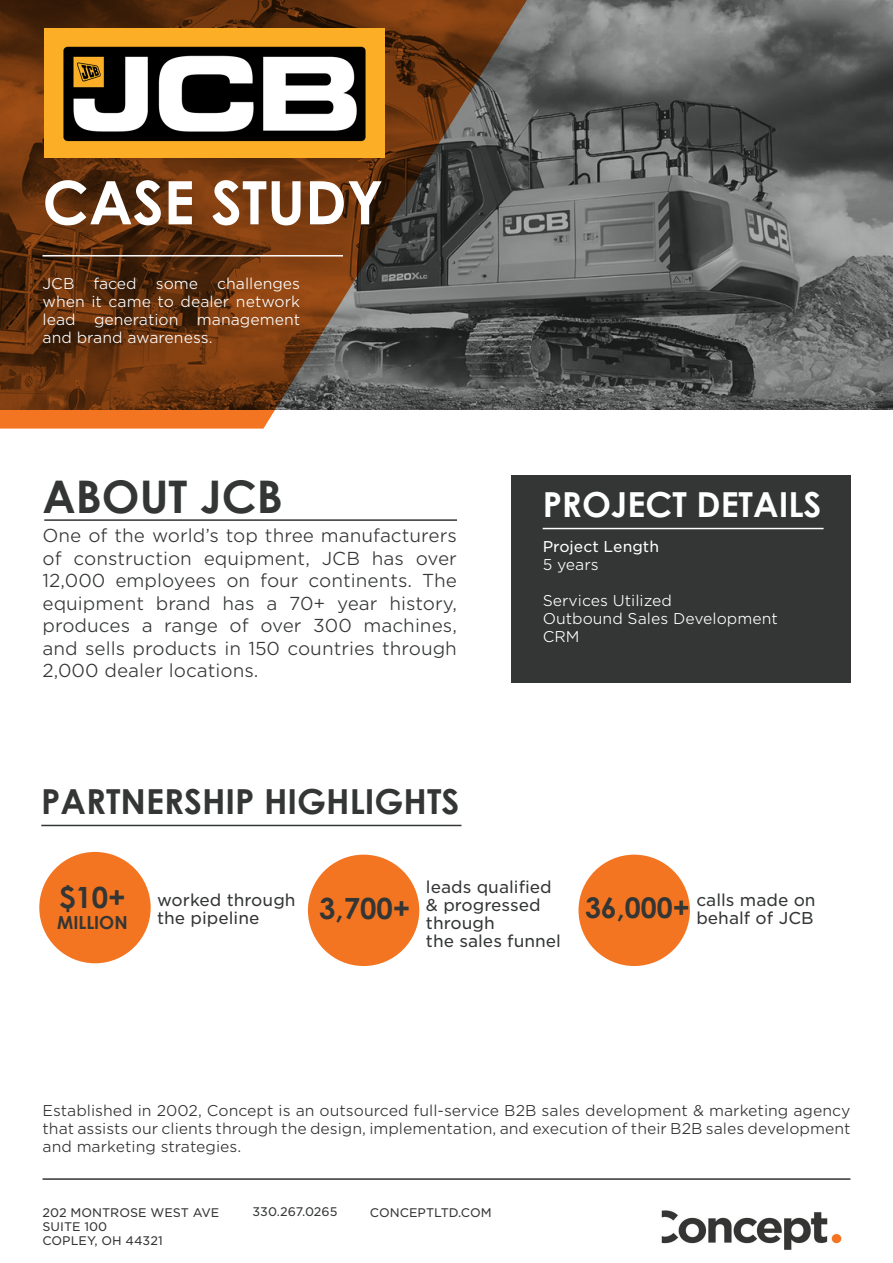
<style>
.page{position:relative;width:893px;height:1263px;background:#fff}
.page>*{position:absolute;margin:0;border:0;box-sizing:border-box;transform-origin:0 0}
.Text_Left_Justify{font:700 60px "Century Gothic";color:#fff}
.Text_Left_Justify-2{font:700 45px "Century Gothic";color:#333635}
.Text_Left_Justify-3{font:700 34.5px "Century Gothic";color:#333635}
.Text_Left_Justify-4{font:700 34.5px "Century Gothic";color:#fff}
.Text_Left_Justify-5{font:700 29.25px "Century Gothic";color:#333635}
.Text_Left_Justify-6{font:700 28.5px "Century Gothic";color:#333635}
.Text_Left_Justify-7{font:300 18px/22.5px "Gotham S Sm";color:#333635;text-align:justify}
.Text_Left_Justify-8{font:700 18px "Century Gothic";color:#333635}
.Text_Left_Justify-9{font:16.5px/18px "Gotham S Sm";color:#333635}
.Text_Left_Justify-10{font:300 15px/18px "Gotham S Sm";color:#312f30;text-align:justify}
.Text_Left_Justify-11{font:300 15px/18px "Gotham S Sm";color:#fff;text-align:justify}
.t1{font:15px "Gotham S Sm";color:#fff}
.t2{font:12px "Gotham S Sm";color:#353636}
</style>
<div class="page">
<svg style="left:527px;top:1px;width:366px;height:301px;background:#666968"></svg>
<svg style="left:527px;top:302px;width:366px;height:108px;background:#515453"></svg>
<hr style="left:43px;top:1178px;width:807px;height:2px;background:#333635">
<svg style="left:0;top:0;width:527px;height:429px;background:#6a452a"></svg>
<div style="left:511px;top:476px;width:339px;height:207px;background:#333635"></div>
<hr style="left:43px;top:255px;width:300px;height:2px;background:#fff">
<hr style="left:543px;top:528px;width:281px;height:1px;background:#fff">
<hr style="left:44px;top:519px;width:413px;height:2px;background:#333635">
<div style="left:39px;top:852px;width:112px;height:111px;background:#f47521;border-radius:50%"></div>
<hr style="left:41px;top:825px;width:420px;height:1px;background:#333635">
<img style="left:44px;top:28px;width:340px;height:129px">
<div style="left:308px;top:855px;width:111px;height:111px;background:#f47521;border-radius:50%"></div>
<div style="left:578px;top:855px;width:112px;height:111px;background:#f47521;border-radius:50%"></div>
<img style="left:661px;top:1210px;width:181px;height:40px">
<p class="Text_Left_Justify" style="left:43px;top:157px;width:342px">CASE STUDY</p>
<p class="Text_Left_Justify-11" style="left:43px;top:275px;width:33px">JCB</p>
<p class="Text_Left_Justify-11" style="left:93px;top:275px;width:45px">faced</p>
<p class="Text_Left_Justify-11" style="left:156px;top:275px;width:44px">some</p>
<p class="Text_Left_Justify-11" style="left:43px;top:275px;width:259px;text-indent:175px">challenges when it came to dealer network lead generation management and brand awareness.</p>
<p class="Text_Left_Justify-2" style="left:43px;top:462px;width:242px">ABOUT JCB</p>
<p class="Text_Left_Justify-4" style="left:543px;top:478px;width:280px">PROJECT DETAILS</p>
<p class="Text_Left_Justify-7" style="left:43px;top:524px;width:416px">One of the world’s top three manufacturers of construction equipment, JCB has over 12,000 employees on four continents. The equipment brand has a 70+ year history, produces a range of over 300 machines, and sells products in 150 countries through 2,000 dealer locations.</p>
<p class="Text_Left_Justify-3" style="left:41px;top:775px;width:420px">PARTNERSHIP HIGHLIGHTS</p>
<p class="t1" style="left:543px;top:536px;width:118px">Project Length</p>
<p class="Text_Left_Justify-11" style="left:543px;top:555px;width:58px">5 years</p>
<p class="Text_Left_Justify-11" style="left:543px;top:591px;width:131px">Services Utilized</p>
<p class="Text_Left_Justify-11" style="left:543px;top:609px;width:237px">Outbound Sales Development</p>
<p class="Text_Left_Justify-11" style="left:543px;top:627px;width:38px">CRM</p>
<p class="Text_Left_Justify-5" style="left:59px;top:875px;width:68px">$10+</p>
<p class="Text_Left_Justify-8" style="left:57px;top:909px;width:72px">MILLION</p>
<p class="Text_Left_Justify-9" style="left:157px;top:890px;width:140px">worked through the pipeline</p>
<p class="Text_Left_Justify-9" style="left:426px;top:877px;width:127px">leads qualified &amp; progressed through</p>
<p class="Text_Left_Justify-9" style="left:426px;top:931px;width:137px">the sales funnel</p>
<p class="Text_Left_Justify-5" style="left:319px;top:886px;width:93px">3,700+</p>
<p class="Text_Left_Justify-9" style="left:696px;top:890px;width:121px">calls made on</p>
<p class="Text_Left_Justify-6" style="left:585px;top:886px;width:106px">36,000+</p>
<p class="Text_Left_Justify-9" style="left:696px;top:908px;width:119px">behalf of JCB</p>
<p class="Text_Left_Justify-10" style="left:43px;top:1101px;width:809px">Established in 2002, Concept is an outsourced full-service B2B sales development &amp; marketing agency that assists our clients through the design, implementation, and execution of their B2B sales development and marketing strategies.</p>
<p class="t2" style="left:43px;top:1204px;width:178px">202 MONTROSE WEST AVE</p>
<p class="t2" style="left:43px;top:1218px;width:66px">SUITE 100</p>
<p class="t2" style="left:43px;top:1233px;width:122px">COPLEY, OH 44321</p>
<p class="t2" style="left:253px;top:1204px;width:87px">330.267.0265</p>
<p class="t2" style="left:370px;top:1204px;width:123px">CONCEPTLTD.COM</p>
</div>
